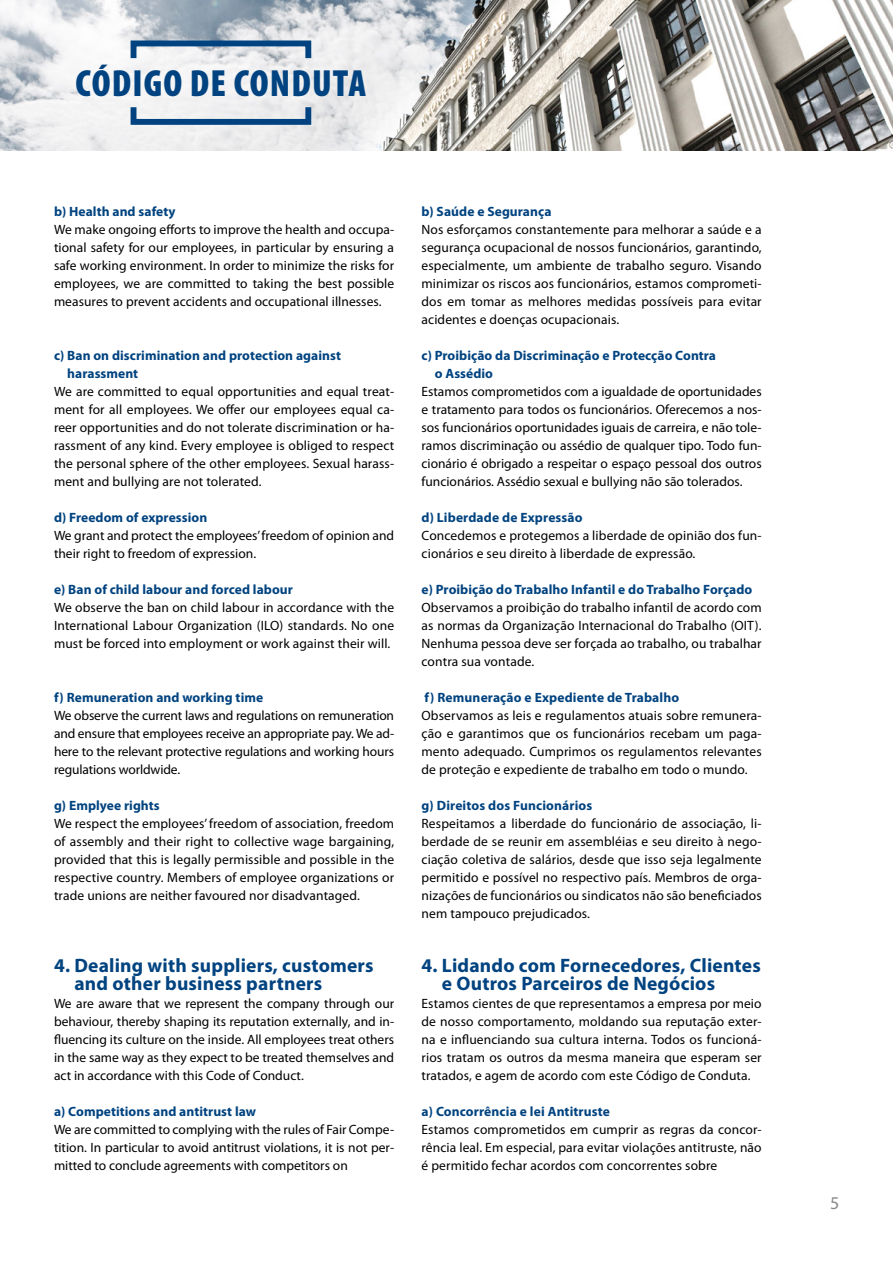
<style>
.page{position:relative;width:893px;height:1263px;background:#fff}
.page>*{position:absolute;margin:0;border:0;box-sizing:border-box;transform-origin:0 0}
.t1{font:900 condensed 37.95px "Myriad Pro";letter-spacing:.03em;color:#004380}
.t2{font:700 19.5px/18px "Myriad Pro";letter-spacing:.01em;color:#004380}
.t3{font:18px "Myriad Pro";color:#878787}
.t4{font:13.5px/18px "Myriad Pro";letter-spacing:.01em;color:#000;text-align:justify}
.t5{font:700 13.5px/18px "Myriad Pro";letter-spacing:.005em;color:#004380}
</style>
<div class="page">
<img style="left:0;top:0;width:893px;height:151px">
<div style="left:131px;top:41px;width:180px;height:20px;border:6px solid #004380"></div>
<div style="left:131px;top:104px;width:180px;height:21px;border:6px solid #004380"></div>
<h1 class="t1" style="left:76px;top:62px;width:292px">CÓDIGO DE CONDUTA</h1>
<p class="t5" style="left:54px;top:203px;width:123px">b) Health and safety</p>
<p class="t4" style="left:54px;top:221px;width:342px">We make ongoing efforts to improve the health and occupa&shy;tional safety for our employees, in particular by ensuring a safe working environment. In order to minimize the risks for employees, we are committed to taking the best possible measures to prevent accidents and occupational illnesses.</p>
<p class="t5" style="left:67px;top:347px;width:275px;text-indent:-13px">c) Ban on discrimination and protection against harassment</p>
<p class="t4" style="left:54px;top:383px;width:342px">We are committed to equal opportunities and equal treat&shy;ment for all employees. We offer our employees equal ca&shy;reer opportunities and do not tolerate discrimination or ha&shy;rassment of any kind. Every employee is obliged to respect the personal sphere of the other employees. Sexual harass&shy;ment and bullying are not tolerated.</p>
<p class="t5" style="left:54px;top:509px;width:155px">d) Freedom of expression</p>
<p class="t4" style="left:54px;top:527px;width:342px">We grant and protect the employees’ freedom of opinion and their right to freedom of expression.</p>
<p class="t5" style="left:54px;top:581px;width:241px">e) Ban of child labour and forced labour</p>
<p class="t4" style="left:54px;top:599px;width:342px">We observe the ban on child labour in accordance with the International Labour Organization (ILO) standards. No one must be forced into employment or work against their will.</p>
<p class="t5" style="left:54px;top:689px;width:211px">f) Remuneration and working time</p>
<p class="t4" style="left:54px;top:707px;width:342px">We observe the current laws and regulations on remuneration and ensure that employees receive an appropriate pay. We ad&shy;here to the relevant protective regulations and working hours regulations worldwide.</p>
<p class="t5" style="left:54px;top:797px;width:107px">g) Emplyee rights</p>
<p class="t4" style="left:54px;top:815px;width:342px">We respect the employees’ freedom of association, freedom of assembly and their right to collective wage bargaining, provided that this is legally permissible and possible in the respective country. Members of employee organizations or trade unions are neither favoured nor disadvantaged.</p>
<h2 class="t2" style="left:74px;top:957px;width:301px;text-indent:-20px">4. Dealing with suppliers, customers and other business partners</h2>
<p class="t4" style="left:54px;top:995px;width:342px">We are aware that we represent the company through our behaviour, thereby shaping its reputation externally, and in&shy;fluencing its culture on the inside. All employees treat others in the same way as they expect to be treated themselves and act in accordance with this Code of Conduct.</p>
<p class="t5" style="left:54px;top:1103px;width:204px">a) Competitions and antitrust law</p>
<p class="t4" style="left:54px;top:1121px;width:342px">We are committed to complying with the rules of Fair Compe&shy;tition. In particular to avoid antitrust violations, it is not per&shy;mitted to conclude agreements with competitors on</p>
<p class="t5" style="left:421px;top:203px;width:131px">b) Saúde e Segurança</p>
<p class="t4" style="left:421px;top:221px;width:342px">Nos esforçamos constantemente para melhorar a saúde e a segurança ocupacional de nossos funcionários, garantindo, especialmente, um ambiente de trabalho seguro. Visando minimizar os riscos aos funcionários, estamos comprometi&shy;dos em tomar as melhores medidas possíveis para evitar acidentes e doenças ocupacionais.</p>
<p class="t5" style="left:435px;top:347px;width:283px;text-indent:-13px">c) Proibição da Discriminação e Protecção Contra o Assédio</p>
<p class="t4" style="left:421px;top:383px;width:342px">Estamos comprometidos com a igualdade de oportunidades e tratamento para todos os funcionários. Oferecemos a nos&shy;sos funcionários oportunidades iguais de carreira, e não tole&shy;ramos discriminação ou assédio de qualquer tipo. Todo fun&shy;cionário é obrigado a respeitar o espaço pessoal dos outros funcionários. Assédio sexual e bullying não são tolerados.</p>
<p class="t5" style="left:421px;top:509px;width:163px">d) Liberdade de Expressão</p>
<p class="t4" style="left:421px;top:527px;width:342px">Concedemos e protegemos a liberdade de opinião dos fun&shy;cionários e seu direito à liberdade de expressão.</p>
<p class="t5" style="left:421px;top:581px;width:332px">e) Proibição do Trabalho Infantil e do Trabalho Forçado</p>
<p class="t4" style="left:421px;top:599px;width:342px">Observamos a proibição do trabalho infantil de acordo com as normas da Organização Internacional do Trabalho (OIT).<br>Nenhuma pessoa deve ser forçada ao trabalho, ou trabalhar contra sua vontade.</p>
<p class="t5" style="left:424px;top:689px;width:256px">f) Remuneração e Expediente de Trabalho</p>
<p class="t4" style="left:421px;top:707px;width:342px">Observamos as leis e regulamentos atuais sobre remunera&shy;ção e garantimos que os funcionários recebam um paga&shy;mento adequado. Cumprimos os regulamentos relevantes de proteção e expediente de trabalho em todo o mundo.</p>
<p class="t5" style="left:421px;top:797px;width:172px">g) Direitos dos Funcionários</p>
<p class="t4" style="left:421px;top:815px;width:342px">Respeitamos a liberdade do funcionário de associação, li&shy;berdade de se reunir em assembléias e seu direito à nego&shy;ciação coletiva de salários, desde que isso seja legalmente permitido e possível no respectivo país. Membros de orga&shy;nizações de funcionários ou sindicatos não são beneficiados nem tampouco prejudicados.</p>
<h2 class="t2" style="left:442px;top:957px;width:320px;text-indent:-20px">4. Lidando com Fornecedores, Clientes e Outros Parceiros de Negócios</h2>
<p class="t4" style="left:421px;top:995px;width:342px">Estamos cientes de que representamos a empresa por meio de nosso comportamento, moldando sua reputação exter&shy;na e influenciando sua cultura interna. Todos os funcioná&shy;rios tratam os outros da mesma maneira que esperam ser tratados, e agem de acordo com este Código de Conduta.</p>
<p class="t5" style="left:421px;top:1103px;width:190px">a) Concorrência e lei Antitruste</p>
<p class="t4" style="left:421px;top:1121px;width:342px">Estamos comprometidos em cumprir as regras da concor&shy;rência leal. Em especial, para evitar violações antitruste, não é permitido fechar acordos com concorrentes sobre</p>
<h3 class="t3" style="left:830px;top:1193px;width:11px">5</h3>
</div>
